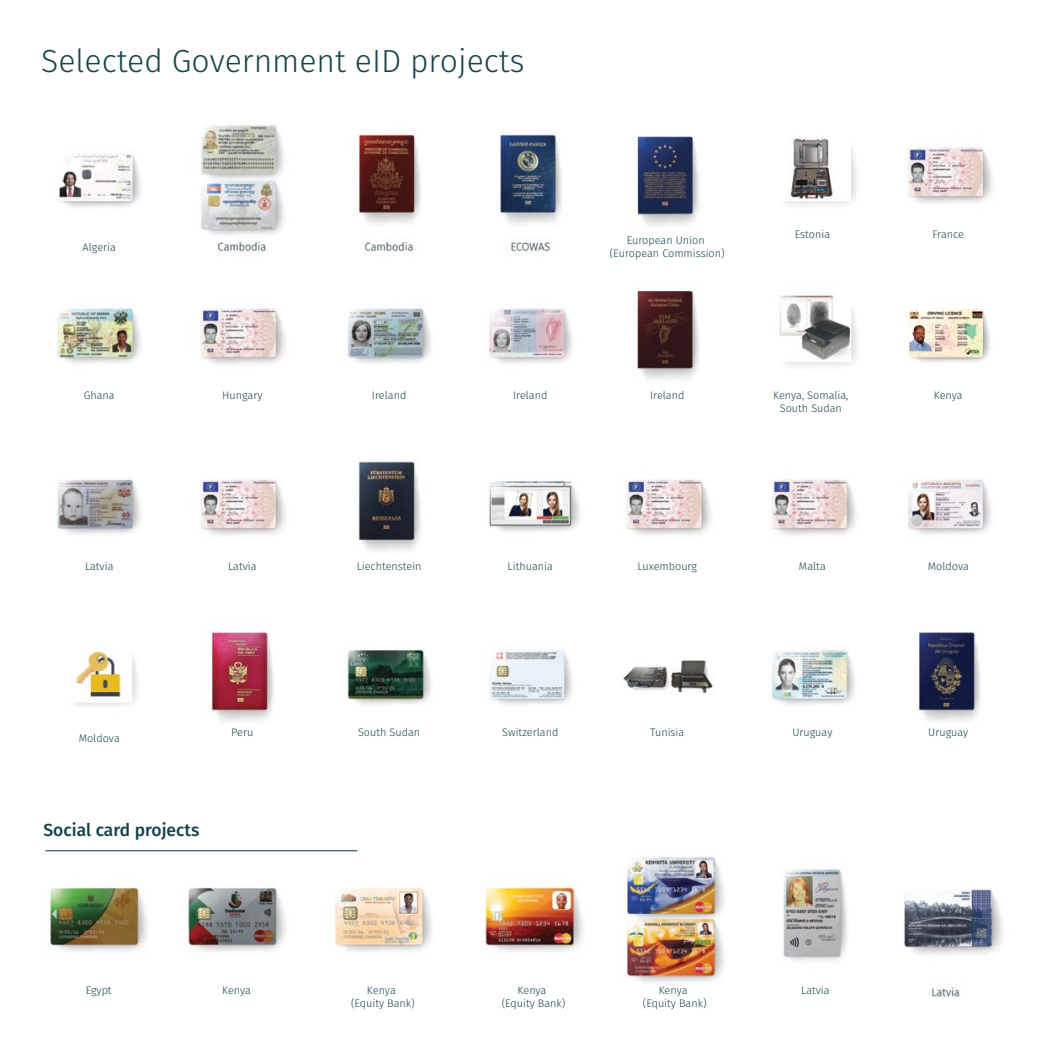
<style>
.page{position:relative;width:1042px;height:1042px;background:#fff}
.page>*{position:absolute;margin:0;border:0;box-sizing:border-box;transform-origin:0 0}
.t1{font:300 32.02px "Fira Sans";color:#18444c}
.t2{font:500 17.5px "Fira Sans";color:#12424b}
.t3{font:300 10.85px/13.1px "Fira Sans";color:#18444c;text-align:center}
</style>
<div class="page">
<img style="left:45px;top:125px;width:958px;height:872px">
<hr style="left:45px;top:850px;width:312px;height:1px;background:#18444c">
<h1 class="t1" style="left:41px;top:38px;width:485px">Selected Government eID projects</h1>
<p class="t3" style="left:82px;top:241px;width:35px">Algeria</p>
<p class="t3" style="left:610px;top:234px;width:116px">European Union (European Commission)</p>
<p class="t3" style="left:795px;top:227px;width:37px">Estonia</p>
<p class="t3" style="left:932px;top:227px;width:33px">France</p>
<p class="t3" style="left:84px;top:388px;width:33px">Ghana</p>
<p class="t3" style="left:372px;top:388px;width:36px">Ireland</p>
<p class="t3" style="left:513px;top:388px;width:36px">Ireland</p>
<p class="t3" style="left:650px;top:388px;width:36px">Ireland</p>
<p class="t3" style="left:222px;top:388px;width:42px">Hungary</p>
<p class="t3" style="left:773px;top:389px;width:77px">Kenya, Somalia,<br>South Sudan</p>
<p class="t3" style="left:934px;top:389px;width:30px">Kenya</p>
<p class="t3" style="left:228px;top:559px;width:30px">Latvia</p>
<p class="t3" style="left:637px;top:559px;width:61px">Luxembourg</p>
<p class="t3" style="left:799px;top:559px;width:28px">Malta</p>
<p class="t3" style="left:85px;top:560px;width:30px">Latvia</p>
<p class="t3" style="left:357px;top:560px;width:66px">Liechtenstein</p>
<p class="t3" style="left:507px;top:560px;width:47px">Lithuania</p>
<p class="t3" style="left:928px;top:560px;width:43px">Moldova</p>
<p class="t3" style="left:79px;top:732px;width:43px">Moldova</p>
<h2 class="t2" style="left:43px;top:816px;width:157px">Social card projects</h2>
<p class="t3" style="left:231px;top:726px;width:24px">Peru</p>
<p class="t3" style="left:502px;top:726px;width:58px">Switzerland</p>
<p class="t3" style="left:650px;top:726px;width:36px">Tunisia</p>
<p class="t3" style="left:792px;top:726px;width:42px">Uruguay</p>
<p class="t3" style="left:928px;top:726px;width:42px">Uruguay</p>
<p class="t3" style="left:358px;top:726px;width:64px">South Sudan</p>
<p class="t3" style="left:86px;top:983px;width:28px">Egypt</p>
<p class="t3" style="left:222px;top:983px;width:30px">Kenya</p>
<p class="t3" style="left:659px;top:983px;width:30px">Kenya</p>
<p class="t3" style="left:801px;top:983px;width:30px">Latvia</p>
<p class="t3" style="left:643px;top:997px;width:65px">(Equity Bank)</p>
<p class="t3" style="left:351px;top:983px;width:65px">Kenya (Equity Bank)</p>
<p class="t3" style="left:502px;top:983px;width:65px">Kenya (Equity Bank)</p>
</div>
